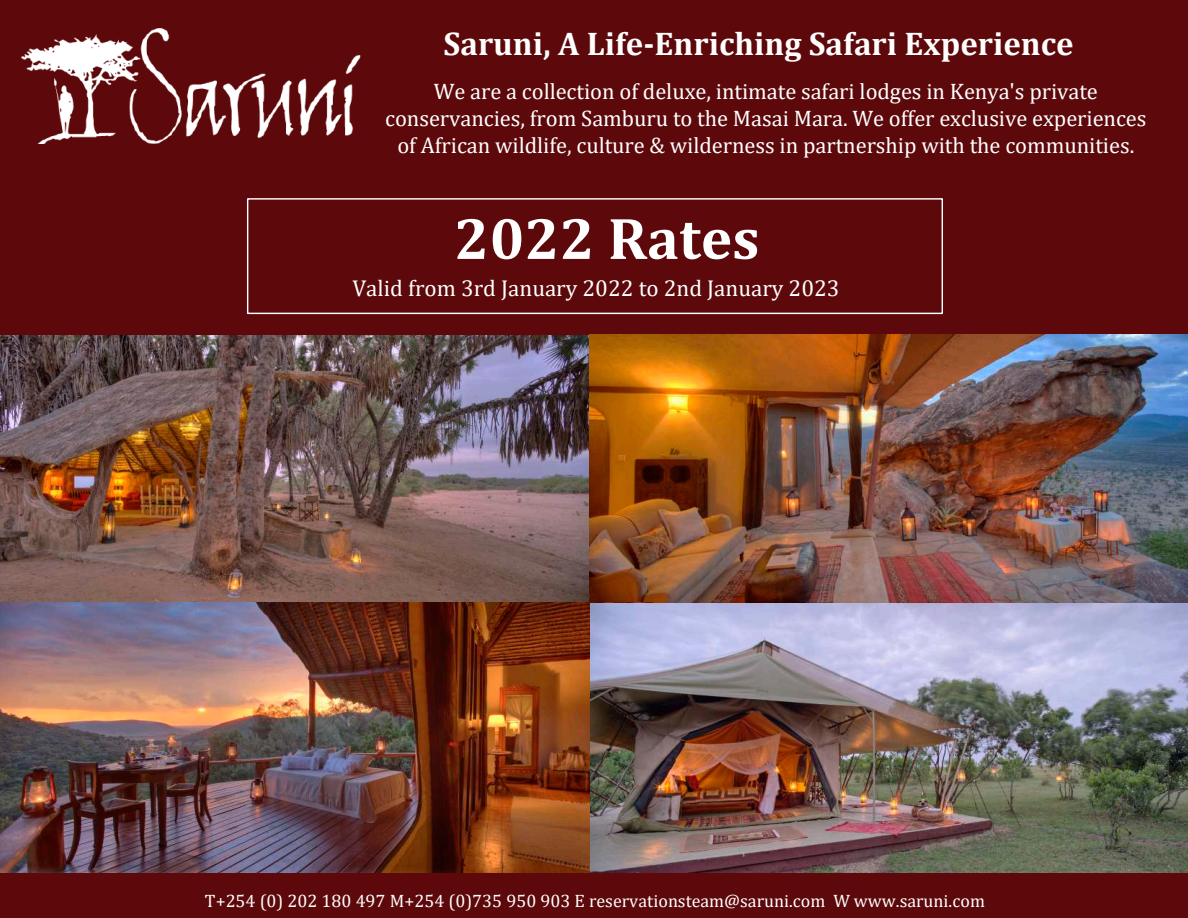
<style>
.page{position:relative;width:1188px;height:918px;background:#5d080a}
.page>*{position:absolute;margin:0;border:0;box-sizing:border-box;transform-origin:0 0}
.t1{font:700 59.4px "Cambria";color:#fff}
.t2{font:700 33px "Cambria";color:#fff}
.t3{font:23.1px "Cambria";color:#fff}
.t4{font:22.5px/27px "Cambria";letter-spacing:-.005em;color:#fff;text-align:center}
.t5{font:18px "Cambria";color:#fff}
</style>
<div class="page">
<img style="left:21px;top:28px;width:340px;height:115px">
<div style="left:247px;top:198px;width:696px;height:116px;border:1px solid #fff"></div>
<img style="left:0;top:334px;width:1188px;height:269px">
<img style="left:0;top:603px;width:590px;height:270px">
<img style="left:590px;top:603px;width:598px;height:270px">
<h2 class="t2" style="left:444px;top:20px;width:632px">Saruni, A Life-Enriching Safari Experience</h2>
<p class="t4" style="left:385px;top:77px;width:763px">We are a collection of deluxe, intimate safari lodges in Kenya's private conservancies, from Samburu to the Masai Mara. We offer exclusive experiences of African wildlife, culture &amp; wilderness in partnership with the communities.</p>
<h1 class="t1" style="left:454px;top:197px;width:307px">2022 Rates</h1>
<p class="t3" style="left:352px;top:275px;width:489px">Valid from 3rd January 2022 to 2nd January 2023</p>
<p class="t5" style="left:205px;top:890px;width:782px">T+254 (0) 202 180 497 M+254 (0)735 950 903 E reservationsteam@saruni.com W www.saruni.com</p>
</div>
